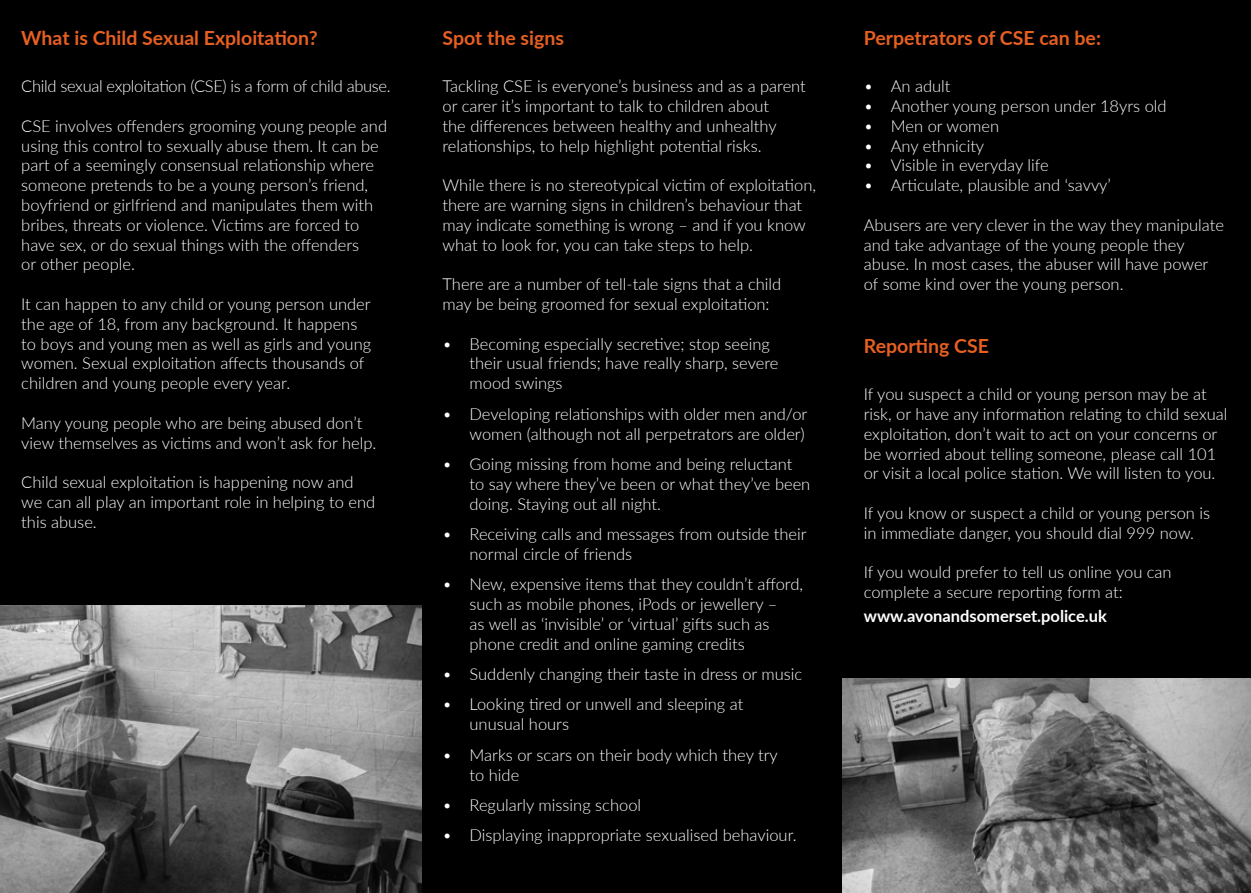
<style>
.page{position:relative;width:1251px;height:893px;background:#fff}
.page>*{position:absolute;margin:0;border:0;box-sizing:border-box;transform-origin:0 0}
.t1{font:700 19.5px "Lato";color:#e75f21}
.t2{font:300 16.5px/19.8px "Lato";color:#fff}
.t3{font:300 16.5px "Lato";letter-spacing:-.02em;color:#fff}
.t4{font:700 16.5px "Lato";color:#fff}
</style>
<div class="page">
<div style="left:0;top:0;width:1250px;height:893px;background:#000"></div>
<img style="left:0;top:606px;width:421px;height:287px">
<img style="left:842px;top:678px;width:408px;height:215px">
<p class="t1" style="left:21px;top:24px;width:298px">What is Child Sexual Exploitation?</p>
<p class="t3" style="left:21px;top:75px;width:371px">Child sexual exploitation (CSE) is a form of child abuse.</p>
<p class="t2" style="left:21px;top:115px;width:367px">CSE involves offenders grooming young people and using this control to sexually abuse them. It can be part of a seemingly consensual relationship where someone pretends to be a young person’s friend, boyfriend or girlfriend and manipulates them with bribes, threats or violence. Victims are forced to have sex, or do sexual things with the offenders<br>or other people.</p>
<p class="t2" style="left:21px;top:294px;width:351px">It can happen to any child or young person under the age of 18, from any background. It happens to boys and young men as well as girls and young women. Sexual exploitation affects thousands of children and young people every year.</p>
<p class="t2" style="left:21px;top:412px;width:356px">Many young people who are being abused don’t view themselves as victims and won’t ask for help.</p>
<p class="t2" style="left:21px;top:472px;width:355px">Child sexual exploitation is happening now and we can all play an important role in helping to end this abuse.</p>
<p class="t1" style="left:442px;top:24px;width:123px">Spot the signs</p>
<p class="t2" style="left:442px;top:76px;width:365px">Tackling CSE is everyone’s business and as a parent or carer it’s important to talk to children about<br>the differences between healthy and unhealthy relationships, to help highlight potential risks.</p>
<p class="t2" style="left:442px;top:175px;width:375px">While there is no stereotypical victim of exploitation, there are warning signs in children’s behaviour that may indicate something is wrong – and if you know what to look for, you can take steps to help.</p>
<p class="t2" style="left:442px;top:274px;width:340px">There are a number of tell-tale signs that a child may be being groomed for sexual exploitation:</p>
<p class="t2" style="left:469px;top:333px;width:310px;text-indent:-27px">• Becoming especially secretive; stop seeing their usual friends; have really sharp, severe mood swings</p>
<p class="t2" style="left:442px;top:403px;width:366px;text-align:right">• Developing relationships with older men and/or women (although not all perpetrators are older)</p>
<p class="t2" style="left:469px;top:453px;width:342px;text-indent:-27px">• Going missing from home and being reluctant to say where they’ve been or what they’ve been doing. Staying out all night.</p>
<p class="t2" style="left:469px;top:524px;width:338px;text-indent:-27px">• Receiving calls and messages from outside their normal circle of friends</p>
<p class="t2" style="left:469px;top:574px;width:335px;text-indent:-27px">• New, expensive items that they couldn’t afford, such as mobile phones, iPods or jewellery –<br>as well as ‘invisible’ or ‘virtual’ gifts such as phone credit and online gaming credits</p>
<p class="t2" style="left:442px;top:664px;width:361px">• Suddenly changing their taste in dress or music</p>
<p class="t2" style="left:469px;top:694px;width:275px;text-indent:-27px">• Looking tired or unwell and sleeping at unusual hours</p>
<p class="t2" style="left:469px;top:744px;width:310px;text-indent:-27px">• Marks or scars on their body which they try to hide</p>
<p class="t2" style="left:442px;top:794px;width:200px">• Regularly missing school</p>
<p class="t2" style="left:442px;top:825px;width:355px">• Displaying inappropriate sexualised behaviour.</p>
<p class="t1" style="left:863px;top:24px;width:239px">Perpetrators of CSE can be:</p>
<p class="t2" style="left:863px;top:76px;width:88px">• An adult</p>
<p class="t2" style="left:863px;top:96px;width:304px">• Another young person under 18yrs old</p>
<p class="t2" style="left:863px;top:115px;width:137px">• Men or women</p>
<p class="t2" style="left:863px;top:135px;width:122px">• Any ethnicity</p>
<p class="t2" style="left:863px;top:155px;width:186px">• Visible in everyday life</p>
<p class="t2" style="left:863px;top:175px;width:249px">• Articulate, plausible and ‘savvy’</p>
<p class="t2" style="left:863px;top:214px;width:362px">Abusers are very clever in the way they manipulate and take advantage of the young people they abuse. In most cases, the abuser will have power of some kind over the young person.</p>
<p class="t1" style="left:863px;top:332px;width:127px">Reporting CSE</p>
<p class="t2" style="left:863px;top:384px;width:365px">If you suspect a child or young person may be at risk, or have any information relating to child sexual exploitation, don’t wait to act on your concerns or be worried about telling someone, please call 101 or visit a local police station. We will listen to you.</p>
<p class="t2" style="left:863px;top:502px;width:348px">If you know or suspect a child or young person is in immediate danger, you should dial 999 now.</p>
<p class="t2" style="left:863px;top:562px;width:309px">If you would prefer to tell us online you can complete a secure reporting form at:</p>
<p class="t4" style="left:863px;top:604px;width:245px">www.avonandsomerset.police.uk</p>
</div>
